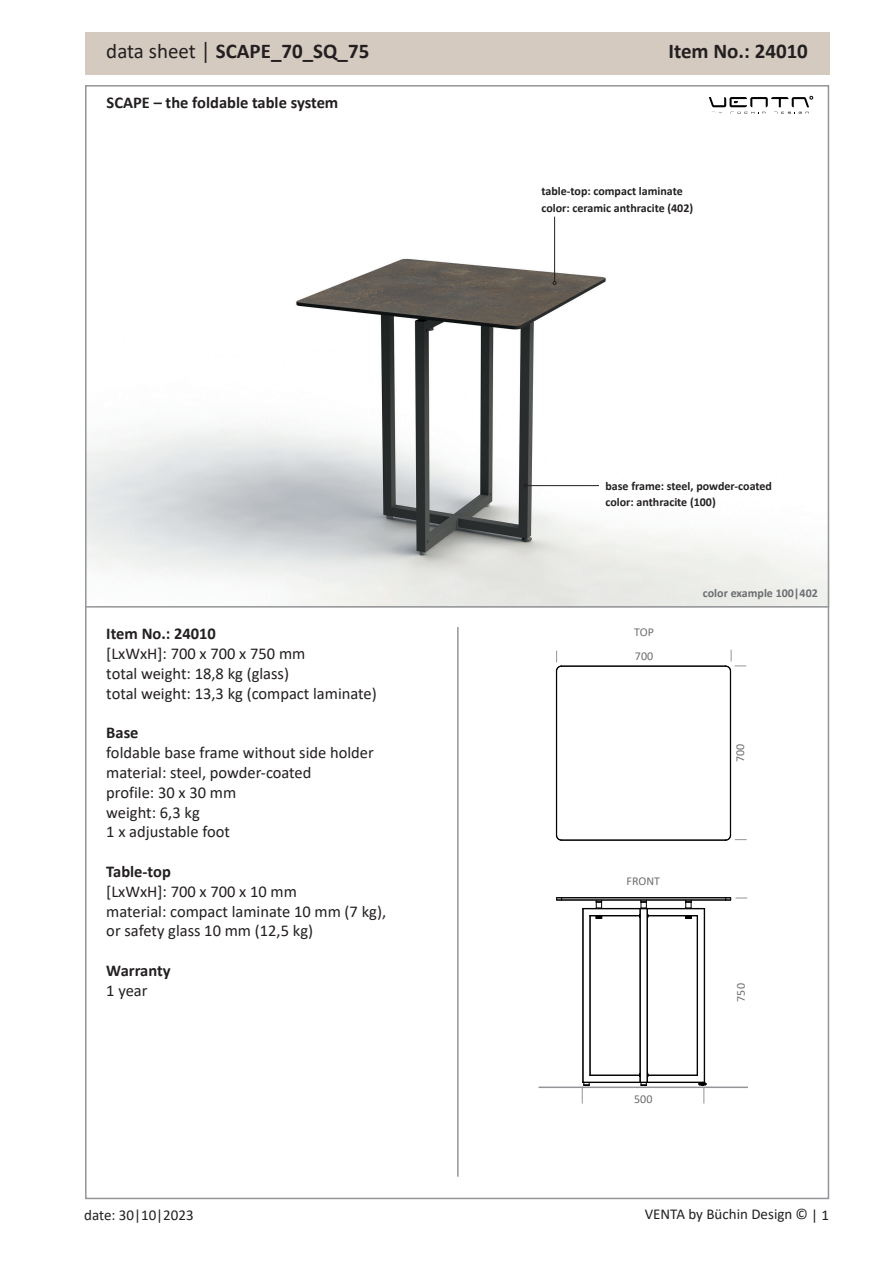
<style>
.page{position:relative;width:893px;height:1263px;background:#fff}
.page>*{position:absolute;margin:0;border:0;box-sizing:border-box;transform-origin:0 0}
.t1{font:700 21px "Calibri";color:#231f20}
.t2{font:16.5px/19.8px "Calibri";color:#231f20}
.t3{font:700 16.5px "Calibri";color:#231f20}
.t4{font:15px "Calibri";color:#231f20}
.t5{font:700 12px/16.5px "Calibri";color:#231f20}
.t6{font:12px "Calibri";color:#6c6d70}
.t7{font:700 12px "Calibri";color:#6c6d70}
.s1{font-weight:400}
.s2{font-family:"Zurich BT";font-weight:400}
</style>
<div class="page">
<img style="left:88px;top:95px;width:738px;height:511px">
<div style="left:85px;top:32px;width:744px;height:42px;background:#d4cac0"></div>
<hr style="left:562px;top:899px;width:164px;height:1px;background:#000">
<hr style="left:562px;top:900px;width:164px;height:1px;background:#000">
<svg style="left:556px;top:897px;width:6px;height:4px"></svg>
<hr style="left:562px;top:897px;width:164px;height:1px;background:#000">
<hr style="left:647px;top:909px;width:1px;height:173px;background:#000">
<hr style="left:640px;top:909px;width:1px;height:173px;background:#000">
<svg style="left:596px;top:900px;width:7px;height:8px"></svg>
<svg style="left:685px;top:900px;width:7px;height:8px"></svg>
<svg style="left:685px;top:916px;width:12px;height:3px"></svg>
<hr style="left:697px;top:915px;width:1px;height:160px;background:#000">
<hr style="left:583px;top:909px;width:1px;height:173px;background:#000">
<hr style="left:582px;top:908px;width:1px;height:174px;background:#000">
<hr style="left:589px;top:915px;width:1px;height:160px;background:#000">
<hr style="left:647px;top:1082px;width:57px;height:1px;background:#000">
<hr style="left:647px;top:908px;width:57px;height:1px;background:#000">
<hr style="left:704px;top:909px;width:1px;height:173px;background:#000">
<hr style="left:590px;top:916px;width:1px;height:159px;background:#000">
<svg style="left:590px;top:916px;width:13px;height:3px"></svg>
<svg style="left:639px;top:1073px;width:10px;height:13px"></svg>
<svg style="left:639px;top:900px;width:10px;height:18px"></svg>
<hr style="left:648px;top:1075px;width:49px;height:1px;background:#000">
<hr style="left:648px;top:915px;width:49px;height:1px;background:#000">
<hr style="left:590px;top:1075px;width:49px;height:1px;background:#000">
<hr style="left:583px;top:1082px;width:57px;height:1px;background:#000">
<hr style="left:583px;top:908px;width:57px;height:1px;background:#000">
<hr style="left:590px;top:915px;width:49px;height:1px;background:#000">
<hr style="left:561px;top:666px;width:165px;height:1px;background:#000">
<hr style="left:730px;top:671px;width:1px;height:164px;background:#000">
<hr style="left:556px;top:671px;width:1px;height:164px;background:#000">
<svg style="left:556px;top:835px;width:6px;height:6px"></svg>
<hr style="left:561px;top:840px;width:165px;height:1px;background:#000">
<hr style="left:539px;top:1086px;width:209px;height:2px;background:#939598">
<svg style="left:582px;top:1075px;width:9px;height:28px"></svg>
<svg style="left:697px;top:1075px;width:10px;height:28px"></svg>
<svg style="left:725px;top:897px;width:22px;height:4px"></svg>
<svg style="left:725px;top:835px;width:22px;height:6px"></svg>
<svg style="left:725px;top:650px;width:21px;height:22px"></svg>
<svg style="left:556px;top:651px;width:6px;height:21px"></svg>
<hr style="left:86px;top:606px;width:742px;height:2px;background:#939598">
<hr style="left:457px;top:627px;width:2px;height:550px;background:#939598">
<hr style="left:554px;top:217px;width:1px;height:65px;background:#231f20">
<hr style="left:527px;top:485px;width:72px;height:1px;background:#231f20">
<svg style="left:709px;top:96px;width:104px;height:18px"></svg>
<p class="t1" style="left:106px;top:37px;width:265px"><span class="s1">data sheet</span> <span class="s2">|</span> SCAPE_70_SQ_75</p>
<p class="t1" style="left:668px;top:36px;width:141px">Item No.: 24010</p>
<p class="t3" style="left:107px;top:91px;width:233px">SCAPE – the foldable table system</p>
<p class="t3" style="left:106px;top:622px;width:111px">Item No.: 24010</p>
<p class="t2" style="left:106px;top:643px;width:272px">[LxWxH]: 700 x 700 x 750 mm<br>total weight: 18,8 kg (glass)<br>total weight: 13,3 kg (compact laminate)</p>
<p class="t3" style="left:106px;top:721px;width:34px">Base</p>
<p class="t2" style="left:106px;top:742px;width:269px">foldable base frame without side holder material: steel, powder-coated<br>profile: 30 x 30 mm<br>weight: 6,3 kg<br>1 x adjustable foot</p>
<p class="t3" style="left:106px;top:860px;width:66px">Table-top</p>
<p class="t2" style="left:106px;top:881px;width:281px">[LxWxH]: 700 x 700 x 10 mm<br>material: compact laminate 10 mm (7 kg), or safety glass 10 mm (12,5 kg)</p>
<p class="t3" style="left:106px;top:959px;width:66px">Warranty</p>
<p class="t2" style="left:106px;top:980px;width:43px">1 year</p>
<p class="t5" style="left:541px;top:183px;width:153px">table-top: compact laminate color: ceramic anthracite (402)</p>
<p class="t5" style="left:605px;top:477px;width:168px">base frame: steel, powder-coated color: anthracite (100)</p>
<p class="t6" style="left:634px;top:624px;width:21px">TOP</p>
<p class="t6" style="left:635px;top:647px;width:20px">700</p>
<p class="t7" style="left:703px;top:585px;width:117px">color example 100|402</p>
<p class="t6" style="left:732px;top:762px;width:20px;rotate:-90deg">700</p>
<p class="t6" style="left:627px;top:872px;width:35px">FRONT</p>
<p class="t6" style="left:634px;top:1091px;width:20px">500</p>
<p class="t6" style="left:732px;top:1001px;width:20px;rotate:-90deg">750</p>
<p class="t4" style="left:84px;top:1205px;width:111px">date: 30|10|2023</p>
<p class="t4" style="left:645px;top:1203px;width:186px">VENTA by Büchin Design © | 1</p>
</div>
